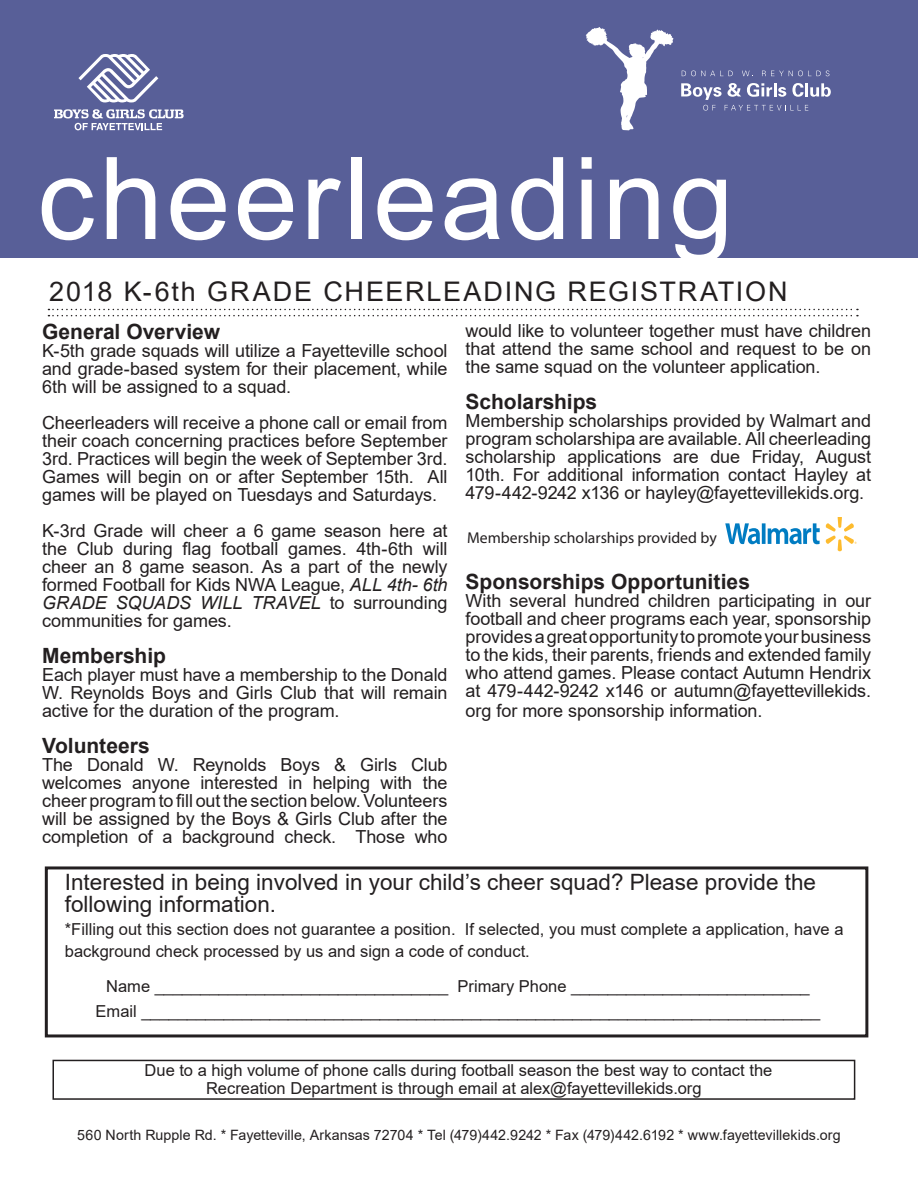
<style>
.page{position:relative;width:918px;height:1188px;background:#fff}
.page>*{position:absolute;margin:0;border:0;box-sizing:border-box;transform-origin:0 0}
.t1{font:114.3px "Arial";letter-spacing:.025em;color:#fff}
.t2{font:27px "Arial";letter-spacing:.065em;color:#231f20}
.t3{font:22.5px/22.5px "Arial";color:#231f20}
.t4{font:700 21px "Arial";color:#231f20}
.t5{font:18px/18px "Arial";letter-spacing:-.005em;color:#231f20;text-align:justify}
.t6{font:16.5px/22.5px "Arial";color:#231f20}
.t7{font:15.75px "Myriad Pro";color:#231f20}
.t8{font:14.25px "Arial";letter-spacing:.005em;color:#231f20}
.s1{font-style:italic}
</style>
<div class="page">
<div style="left:0;top:0;width:918px;height:257px;background:#585f98"></div>
<svg style="left:78px;top:54px;width:80px;height:49px"></svg>
<svg style="left:54px;top:109px;width:130px;height:21px"></svg>
<svg style="left:682px;top:70px;width:51px;height:6px"></svg>
<svg style="left:742px;top:71px;width:11px;height:6px"></svg>
<svg style="left:762px;top:70px;width:67px;height:6px"></svg>
<svg style="left:681px;top:83px;width:150px;height:28px"></svg>
<svg style="left:48px;top:309px;width:810px;height:7px"></svg>
<div style="left:45px;top:866px;width:823px;height:171px;border:3px solid #231f20"></div>
<svg style="left:586px;top:27px;width:87px;height:103px"></svg>
<div style="left:52px;top:1060px;width:803px;height:40px;border:2px solid #231f20"></div>
<svg style="left:725px;top:523px;width:95px;height:22px"></svg>
<svg style="left:826px;top:517px;width:31px;height:34px"></svg>
<p class="t1" style="left:37px;top:120px;width:698px">cheerleading</p>
<p class="t2" style="left:49px;top:273px;width:740px">2018 K-6th GRADE CHEERLEADING REGISTRATION</p>
<p class="t4" style="left:42px;top:317px;width:179px">General Overview</p>
<p class="t5" style="left:42px;top:342px;width:407px">K-5th grade squads will utilize a Fayetteville school and grade-based system for their placement, while 6th will be assigned to a squad.</p>
<p class="t5" style="left:42px;top:414px;width:407px">Cheerleaders will receive a phone call or email from their coach concerning practices before September 3rd. Practices will begin the week of September 3rd.<br>Games will begin on or after September 15th. All games will be played on Tuesdays and Saturdays.</p>
<p class="t5" style="left:42px;top:522px;width:407px">K-3rd Grade will cheer a 6 game season here at the Club during flag football games. 4th-6th will cheer an 8 game season. As a part of the newly formed Football for Kids NWA League, <span class="s1">ALL 4th- 6th GRADE SQUADS WILL TRAVEL</span> to surrounding communities for games.</p>
<p class="t4" style="left:42px;top:641px;width:125px">Membership</p>
<p class="t5" style="left:42px;top:666px;width:407px">Each player must have a membership to the Donald W. Reynolds Boys and Girls Club that will remain active for the duration of the program.</p>
<p class="t4" style="left:42px;top:731px;width:109px">Volunteers</p>
<p class="t5" style="left:42px;top:756px;width:407px">The Donald W. Reynolds Boys &amp; Girls Club welcomes anyone interested in helping with the cheer program to fill out the section below. Volunteers will be assigned by the Boys &amp; Girls Club after the completion of a background check. Those who</p>
<p class="t5" style="left:466px;top:322px;width:407px">would like to volunteer together must have children that attend the same school and request to be on the same squad on the volunteer application.</p>
<p class="t4" style="left:466px;top:387px;width:133px">Scholarships</p>
<p class="t5" style="left:466px;top:412px;width:407px">Membership scholarships provided by Walmart and program scholarshipa are available. All cheerleading scholarship applications are due Friday, August 10th. For additional information contact Hayley at 479-442-9242 x136 or hayley@fayettevillekids.org.</p>
<p class="t7" style="left:467px;top:528px;width:251px">Membership scholarships provided by</p>
<p class="t4" style="left:466px;top:567px;width:286px">Sponsorships Opportunities</p>
<p class="t5" style="left:466px;top:592px;width:407px">With several hundred children participating in our football and cheer programs each year, sponsorship provides a great opportunity to promote your business to the kids, their parents, friends and extended family who attend games. Please contact Autumn Hendrix at 479-442-9242 x146 or autumn@fayettevillekids. org for more sponsorship information.</p>
<p class="t3" style="left:65px;top:870px;width:753px">Interested in being involved in your child’s cheer squad? Please provide the following information.</p>
<p class="t6" style="left:65px;top:918px;width:780px">*Filling out this section does not guarantee a position. If selected, you must complete a application, have a background check processed by us and sign a code of conduct.</p>
<p class="t6" style="left:106px;top:975px;width:705px">Name ________________________________ Primary Phone __________________________</p>
<p class="t6" style="left:96px;top:1000px;width:726px">Email __________________________________________________________________________</p>
<p class="t6" style="left:145px;top:1059px;width:629px">Due to a high volume of phone calls during football season the best way to contact the</p>
<p class="t6" style="left:206px;top:1077px;width:497px">Recreation Department is through email at alex@fayettevillekids.org</p>
<p class="t8" style="left:77px;top:1125px;width:765px">560 North Rupple Rd. * Fayetteville, Arkansas 72704 * Tel (479)442.9242 * Fax (479)442.6192 * www.fayettevillekids.org</p>
</div>
